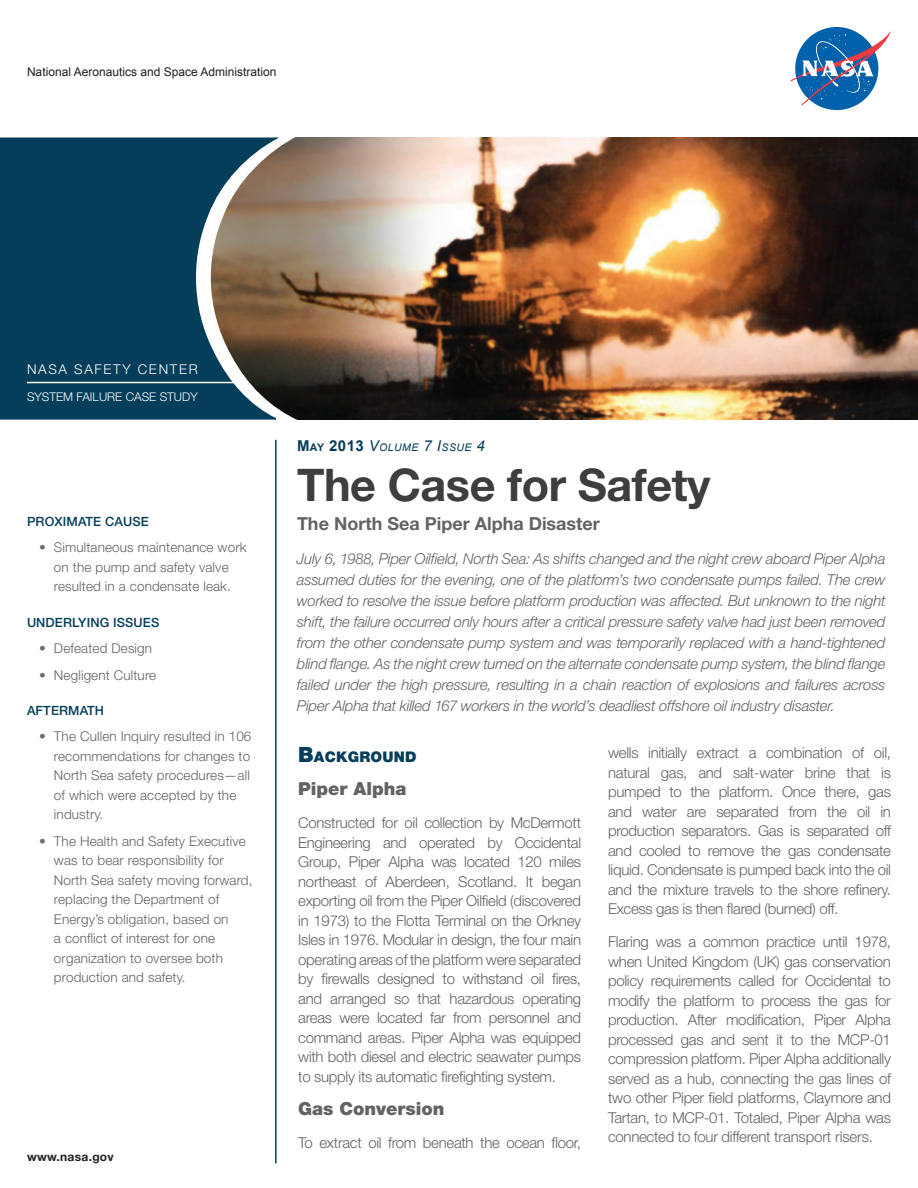
<style>
.page{position:relative;width:918px;height:1188px;background:#fff}
.page>*{position:absolute;margin:0;border:0;box-sizing:border-box;transform-origin:0 0}
.t1{font:700 45px "Helvetica Neue LT Std";letter-spacing:-.01em;color:#3e3e3f}
.t2{font:700 18px "Helvetica Neue LT Std";color:#636366}
.t3{font:900 18px "Helvetica Neue LT Std";color:#636366}
.t4{font:300 15px/19.5px "Helvetica Neue LT Std";letter-spacing:-.02em;color:#636366;text-align:justify}
.t5{font:italic 300 15px/21px "Helvetica Neue LT Std";letter-spacing:-.015em;color:#636366;text-align:justify}
.t6{font:900 14.7px "Helvetica Neue LT Std";letter-spacing:.015em;color:#043e5a}
.t7{font:300 13.5px/19.5px "Helvetica Neue LT Std";letter-spacing:.01em;color:#636366}
.t8{font:300 13.5px "Helvetica Neue LT Std";letter-spacing:.125em;color:#fff}
.t9{font:500 12.75px "Helvetica Neue LT Std";letter-spacing:.01em;color:#043e5a}
.t10{font:12px "Arial";color:#231f20}
.t11{font:300 12px "Helvetica Neue LT Std";color:#fff}
.t12{font:700 12px "Helvetica Neue LT Std";letter-spacing:.025em;color:#231f20}
.t13{font:italic 10.5px "Arial";letter-spacing:.045em;color:#043e5a}
.s1{color:#6c6d70}
.s2{font-weight:700;font-style:normal;font-size:15px}
.s3{font-weight:700;font-style:normal}
.s4{font-size:15px}
.s5{font-size:21px}
</style>
<div class="page">
<hr style="left:275px;top:440px;width:2px;height:723px;background:#043e5a">
<svg style="left:790px;top:30px;width:101px;height:77px"></svg>
<img style="left:304px;top:137px;width:614px;height:283px">
<svg style="left:282px;top:137px;width:22px;height:283px;background:#735e4a"></svg>
<svg style="left:0;top:137px;width:282px;height:283px;background:#264f60"></svg>
<hr style="left:27px;top:382px;width:208px;height:1px;background:#fff">
<p class="t10" style="left:27px;top:64px;width:251px">National Aeronautics and Space Administration</p>
<p class="t8" style="left:27px;top:361px;width:172px">NASA SAFETY CENTER</p>
<p class="t11" style="left:27px;top:389px;width:172px">SYSTEM FAILURE CASE STUDY</p>
<h1 class="t9" style="left:27px;top:514px;width:123px">PROXIMATE CAUSE</h1>
<p class="t7" style="left:39px;top:538px;width:209px;text-align:center"><span class="s1">• S</span>imultaneous maintenance work on the pump and safety valve resulted in a condensate leak.</p>
<h1 class="t9" style="left:27px;top:615px;width:134px">UNDERLYING ISSUES</h1>
<p class="t7" style="left:39px;top:638px;width:115px"><span class="s1">•</span> Defeated Design</p>
<p class="t7" style="left:39px;top:665px;width:119px"><span class="s1">•</span> Negligent Culture</p>
<h1 class="t9" style="left:27px;top:703px;width:79px">AFTERMATH</h1>
<p class="t7" style="left:54px;top:727px;width:199px;text-indent:-15px"><span class="s1">•</span> The Cullen Inquiry resulted in 106 recommendations for changes to<br>North Sea safety procedures—all of which were accepted by the industry.</p>
<p class="t7" style="left:54px;top:831px;width:200px;text-indent:-15px"><span class="s1">•</span> The Health and Safety Executive was to bear responsibility for<br>North Sea safety moving forward, replacing the Department of<br>Energy’s obligation, based on<br>a conflict of interest for one organization to oversee both production and safety.</p>
<p class="t12" style="left:27px;top:1149px;width:88px">www.nasa.gov</p>
<p class="t13" style="left:297px;top:440px;width:189px"><span class="s2">M</span><span class="s3">ay</span> <span class="s2">2013</span> <span class="s4">V</span>OLUME <span class="s4">7 I</span>SSUE <span class="s4">4</span></p>
<p class="t1" style="left:297px;top:458px;width:415px">The Case for Safety</p>
<p class="t2" style="left:297px;top:512px;width:304px">The North Sea Piper Alpha Disaster</p>
<p class="t5" style="left:297px;top:548px;width:590px">July 6, 1988, Piper Oilfield, North Sea: As shifts changed and the night crew aboard Piper Alpha assumed duties for the evening, one of the platform’s two condensate pumps failed. The crew worked to resolve the issue before platform production was affected. But unknown to the night shift, the failure occurred only hours after a critical pressure safety valve had just been removed from the other condensate pump system and was temporarily replaced with a hand-tightened blind flange. As the night crew turned on the alternate condensate pump system, the blind flange failed under the high pressure, resulting in a chain reaction of explosions and failures across Piper Alpha that killed 167 workers in the world’s deadliest offshore oil industry disaster.</p>
<h1 class="t6" style="left:298px;top:748px;width:120px"><span class="s5">B</span>ACKGROUND</h1>
<h2 class="t3" style="left:298px;top:778px;width:110px">Piper Alpha</h2>
<p class="t4" style="left:298px;top:813px;width:284px">Constructed for oil collection by McDermott Engineering and operated by Occidental Group, Piper Alpha was located 120 miles northeast of Aberdeen, Scotland. It began exporting oil from the Piper Oilfield (discovered in 1973) to the Flotta Terminal on the Orkney Isles in 1976. Modular in design, the four main operating areas of the platform were separated by firewalls designed to withstand oil fires, and arranged so that hazardous operating areas were located far from personnel and command areas. Piper Alpha was equipped with both diesel and electric seawater pumps to supply its automatic firefighting system.</p>
<h2 class="t3" style="left:298px;top:1098px;width:148px">Gas Conversion</h2>
<p class="t4" style="left:298px;top:1132px;width:284px">To extract oil from beneath the ocean floor,</p>
<p class="t4" style="left:608px;top:743px;width:284px">wells initially extract a combination of oil, natural gas, and salt-water brine that is pumped to the platform. Once there, gas and water are separated from the oil in production separators. Gas is separated off and cooled to remove the gas condensate liquid. Condensate is pumped back into the oil and the mixture travels to the shore refinery.<br>Excess gas is then flared (burned) off.</p>
<p class="t4" style="left:608px;top:932px;width:284px">Flaring was a common practice until 1978, when United Kingdom (UK) gas conservation policy requirements called for Occidental to modify the platform to process the gas for production. After modification, Piper Alpha processed gas and sent it to the MCP-01 compression platform. Piper Alpha additionally served as a hub, connecting the gas lines of two other Piper field platforms, Claymore and Tartan, to MCP-01. Totaled, Piper Alpha was connected to four different transport risers.</p>
</div>
